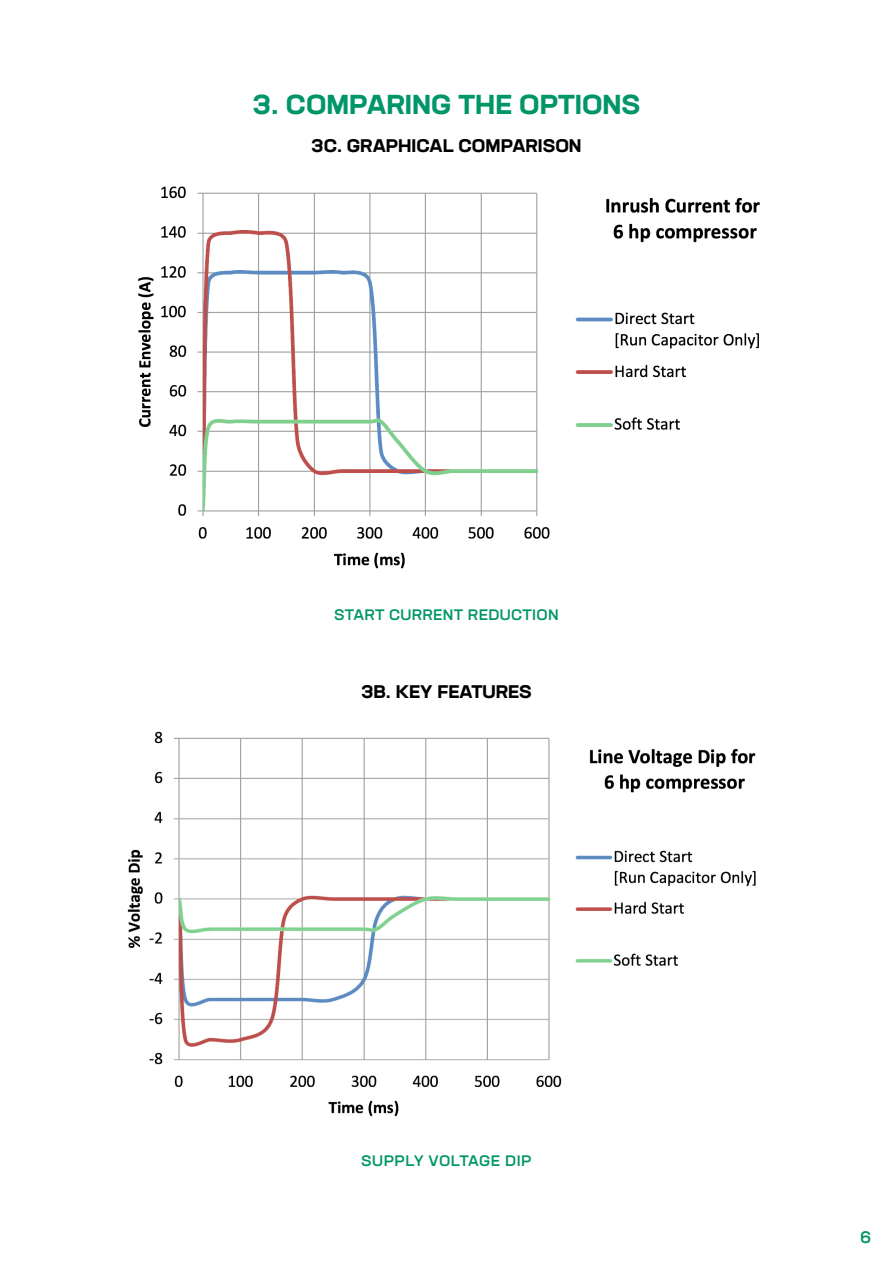
<style>
.page{position:relative;width:893px;height:1263px;background:#fff}
.page>*{position:absolute;margin:0;border:0;box-sizing:border-box;transform-origin:0 0}
.t1{font:700 expanded 27px "Neusa Next Std";color:#009667}
.t2{font:700 expanded 18px "Neusa Next Std";color:#000}
.t3{font:500 expanded 16.5px "Neusa Next Std";color:#009667}
.t4{font:500 expanded 15px "Neusa Next Std";letter-spacing:.02em;color:#009667}
</style>
<div class="page">
<img style="left:127px;top:731px;width:629px;height:386px">
<img style="left:138px;top:186px;width:622px;height:383px">
<h1 class="t1" style="left:253px;top:87px;width:389px">3. COMPARING THE OPTIONS</h1>
<p class="t2" style="left:311px;top:133px;width:272px">3C. GRAPHICAL COMPARISON</p>
<p class="t4" style="left:334px;top:605px;width:226px">START CURRENT REDUCTION</p>
<p class="t2" style="left:361px;top:679px;width:172px">3B. KEY FEATURES</p>
<p class="t4" style="left:361px;top:1151px;width:172px">SUPPLY VOLTAGE DIP</p>
<p class="t3" style="left:860px;top:1226px;width:13px">6</p>
</div>
